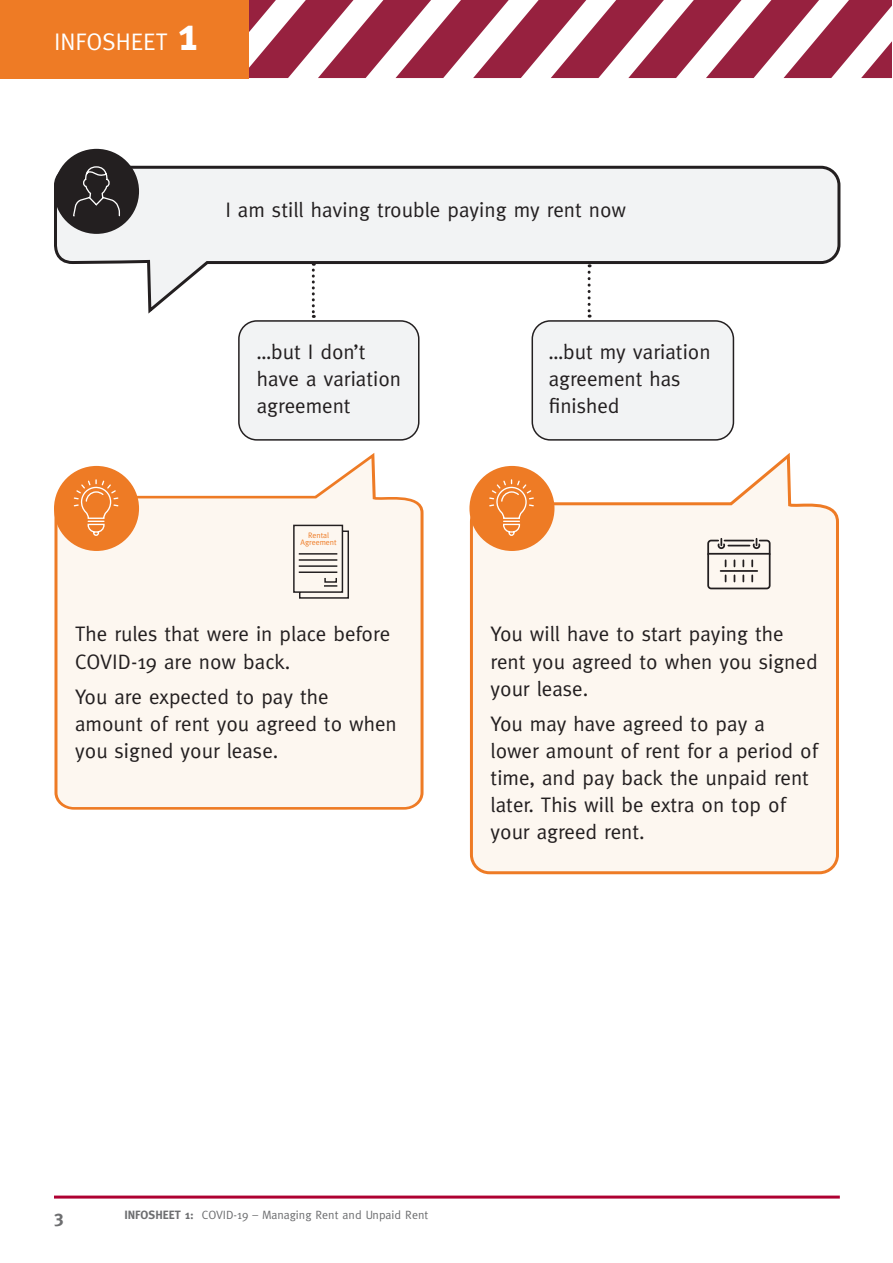
<style>
.page{position:relative;width:893px;height:1263px;background:#fff}
.page>*{position:absolute;margin:0;border:0;box-sizing:border-box;transform-origin:0 0}
.t1{font:24px "Meta";color:#fff}
.t2{font:21px/27px "Meta";color:#231f20}
.t3{font:700 18px "Meta";color:#6d6e70}
.t4{font:12px "Meta";color:#6d6e70}
.s1{font-weight:700;font-size:46.5px}
.s2{font-weight:700}
</style>
<div class="page">
<hr style="left:54px;top:1195px;width:786px;height:3px;background:#ae0032">
<svg style="left:54px;top:164px;width:787px;height:153px"></svg>
<div style="left:54px;top:149px;width:85px;height:85px;background:#231f20;border-radius:50%"></div>
<svg style="left:249px;top:0;width:643px;height:78px"></svg>
<div style="left:239px;top:321px;width:180px;height:119px;background:#f2f3f4;border-radius:18px"></div>
<div style="left:238px;top:320px;width:181px;height:121px;border:2px solid #231f20;border-radius:18px"></div>
<svg style="left:72px;top:166px;width:49px;height:63px"></svg>
<div style="left:532px;top:321px;width:201px;height:119px;background:#f2f3f4;border-radius:18px"></div>
<div style="left:531px;top:320px;width:203px;height:121px;border:2px solid #231f20;border-radius:18px"></div>
<svg style="left:312px;top:263px;width:3px;height:55px"></svg>
<svg style="left:588px;top:264px;width:3px;height:54px"></svg>
<svg style="left:54px;top:453px;width:370px;height:357px"></svg>
<div style="left:54px;top:466px;width:85px;height:85px;background:#ee7b25;border-radius:50%"></div>
<svg style="left:73px;top:479px;width:46px;height:57px"></svg>
<svg style="left:292px;top:524px;width:58px;height:75px"></svg>
<svg style="left:469px;top:453px;width:370px;height:422px"></svg>
<div style="left:469px;top:466px;width:85px;height:85px;background:#ee7b25;border-radius:50%"></div>
<svg style="left:489px;top:479px;width:45px;height:57px"></svg>
<svg style="left:706px;top:537px;width:65px;height:53px"></svg>
<div style="left:0;top:0;width:249px;height:79px;background:#ee7b25"></div>
<p class="t1" style="left:54px;top:28px;width:146px">INFOSHEET <span class="s1">1</span></p>
<p class="t2" style="left:225px;top:195px;width:402px">I am still having trouble paying my rent now</p>
<p class="t2" style="left:257px;top:338px;width:146px">…but I don’t have a variation agreement</p>
<p class="t2" style="left:549px;top:338px;width:164px">…but my variation agreement has finished</p>
<p class="t2" style="left:75px;top:620px;width:317px">The rules that were in place before<br>COVID-19 are now back.</p>
<p class="t2" style="left:75px;top:683px;width:323px">You are expected to pay the amount of rent you agreed to when you signed your lease.</p>
<p class="t2" style="left:491px;top:620px;width:329px">You will have to start paying the rent you agreed to when you signed your lease.</p>
<p class="t2" style="left:491px;top:710px;width:329px">You may have agreed to pay a lower amount of rent for a period of time, and pay back the unpaid rent later. This will be extra on top of your agreed rent.</p>
<p class="t3" style="left:54px;top:1206px;width:11px">3</p>
<p class="t4" style="left:124px;top:1207px;width:305px"><span class="s2">INFOSHEET 1:</span> COVID-19 – Managing Rent and Unpaid Rent</p>
</div>
